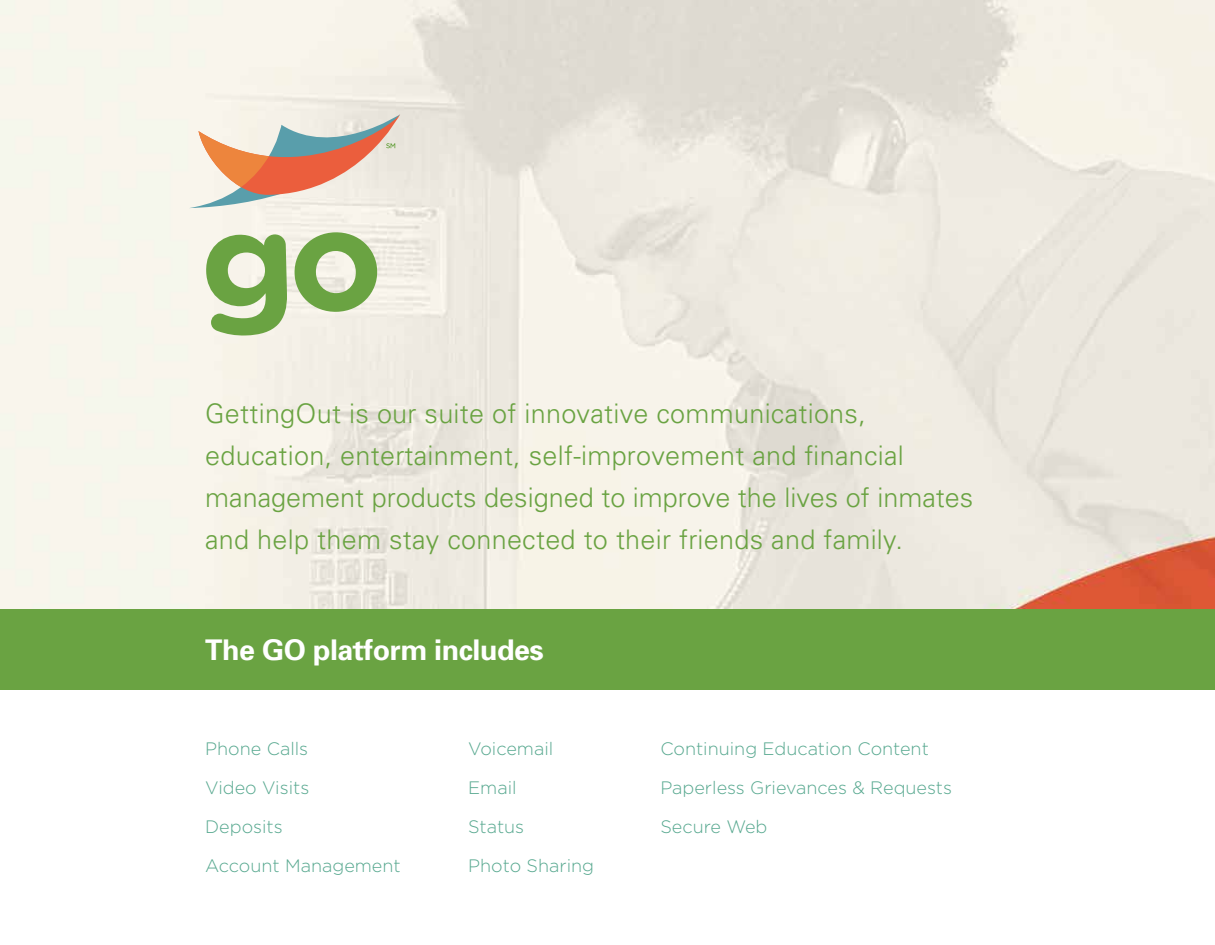
<style>
.page{position:relative;width:1215px;height:945px;background:#fff}
.page>*{position:absolute;margin:0;border:0;box-sizing:border-box;transform-origin:0 0}
.t1{font:700 28.5px "Univers";letter-spacing:-.015em;color:#fff}
.t2{font:300 27px/42px "Univers";letter-spacing:.01em;color:#6aa342}
.t3{font:300 18px/39px "Gotham HTF";color:#57a88f}
</style>
<div class="page">
<img style="left:0;top:0;width:1215px;height:609px">
<div style="left:0;top:609px;width:1215px;height:81px;background:#6aa342"></div>
<svg style="left:206px;top:234px;width:81px;height:102px;background:#9cbf7d"></svg>
<svg style="left:294px;top:232px;width:84px;height:80px;background:#a4c388"></svg>
<svg style="left:189px;top:114px;width:211px;height:94px;background:#dec0af"></svg>
<p class="t2" style="left:205px;top:392px;width:770px">GettingOut is our suite of innovative communications, education, entertainment, self-improvement and financial management products designed to improve the lives of inmates and help them stay connected to their friends and family.</p>
<p class="t1" style="left:205px;top:633px;width:340px">The GO platform includes</p>
<p class="t3" style="left:205px;top:729px;width:197px">Phone Calls<br>Video Visits<br>Deposits<br>Account Management</p>
<p class="t3" style="left:468px;top:729px;width:127px">Voicemail<br>Email<br>Status<br>Photo Sharing</p>
<p class="t3" style="left:660px;top:729px;width:293px">Continuing Education Content<br>Paperless Grievances &amp; Requests<br>Secure Web</p>
</div>
